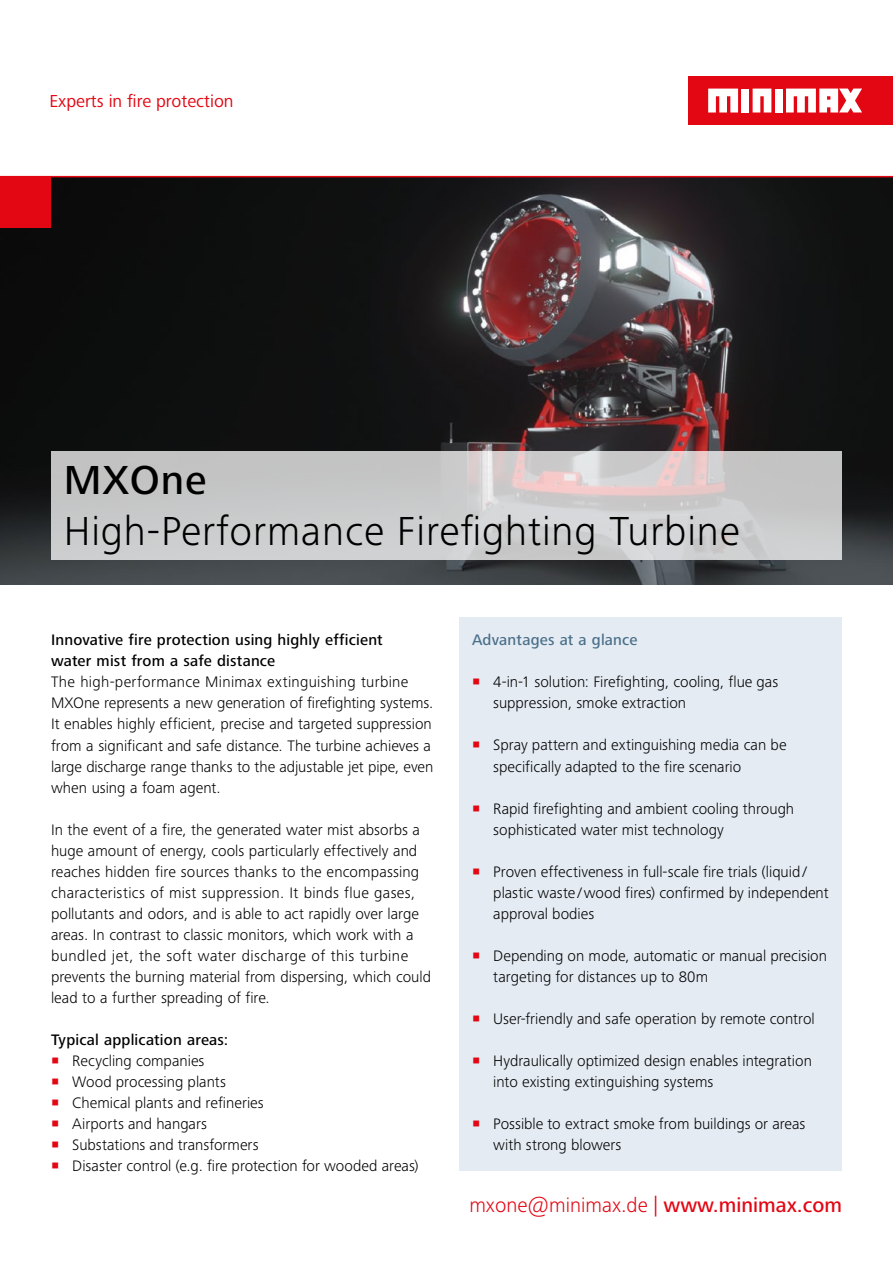
<style>
.page{position:relative;width:893px;height:1263px;background:#fff}
.page>*{position:absolute;margin:0;border:0;box-sizing:border-box;transform-origin:0 0}
.t1{font:300 42px/50.4px "Frutiger Next Pro";letter-spacing:.02em;color:#000}
.t2{font:300 21px "Frutiger Next Pro";color:#e30613}
.t3{font:18px "Frutiger Next Pro";color:#e30613}
.copy_10_5_14{font:300 15.75px/21px "Frutiger Next Pro";color:#000}
.Absatz-HL_10_5_14_me{font:500 15.75px/21px "Frutiger Next Pro";letter-spacing:.01em;color:#000}
.Absatz-HL_10_5_14_me-2{font:500 15.75px "Frutiger Next Pro";letter-spacing:.01em;color:#4a6f8a}
.s1{font-weight:500}
</style>
<div class="page">
<img style="left:0;top:177px;width:893px;height:408px">
<svg style="left:51px;top:451px;width:791px;height:108px;background:#cccacb"></svg>
<div style="left:459px;top:617px;width:383px;height:553px;background:#e4ebf2"></div>
<div style="left:689px;top:77px;width:204px;height:48px;background:#e30613"></div>
<div style="left:775px;top:89px;width:8px;height:23px;background:#fff"></div>
<svg style="left:753px;top:89px;width:18px;height:24px"></svg>
<div style="left:741px;top:89px;width:8px;height:24px;background:#fff"></div>
<svg style="left:708px;top:89px;width:30px;height:24px"></svg>
<svg style="left:786px;top:89px;width:76px;height:24px"></svg>
<div style="left:0;top:177px;width:51px;height:51px;background:#e30613"></div>
<hr style="left:0;top:176px;width:893px;height:1px;background:#e30613">
<p class="t3" style="left:50px;top:91px;width:186px">Experts in fire protection</p>
<p class="t1" style="left:64px;top:455px;width:678px"><span class="s1">MXOne<br></span>High-Performance Firefighting Turbine</p>
<p class="Absatz-HL_10_5_14_me" style="left:51px;top:630px;width:333px">Innovative fire protection using highly efficient water mist from a safe distance</p>
<p class="copy_10_5_14" style="left:51px;top:672px;width:384px">The high-performance Minimax extinguishing turbine MXOne represents a new generation of firefighting systems.<br>It enables highly efficient, precise and targeted suppression from a significant and safe distance. The turbine achieves a large discharge range thanks to the adjustable jet pipe, even when using a foam agent.</p>
<p class="copy_10_5_14" style="left:51px;top:819px;width:381px">In the event of a fire, the generated water mist absorbs a huge amount of energy, cools particularly effectively and reaches hidden fire sources thanks to the encompassing characteristics of mist suppression. It binds flue gases, pollutants and odors, and is able to act rapidly over large areas. In contrast to classic monitors, which work with a bundled jet, the soft water discharge of this turbine prevents the burning material from dispersing, which could lead to a further spreading of fire.</p>
<p class="Absatz-HL_10_5_14_me" style="left:51px;top:1029px;width:179px">Typical application areas:</p>
<p class="copy_10_5_14" style="left:72px;top:1050px;width:134px">Recycling companies</p>
<p class="copy_10_5_14" style="left:72px;top:1071px;width:155px">Wood processing plants</p>
<p class="copy_10_5_14" style="left:72px;top:1092px;width:193px">Chemical plants and refineries</p>
<p class="copy_10_5_14" style="left:72px;top:1113px;width:136px">Airports and hangars</p>
<p class="copy_10_5_14" style="left:72px;top:1134px;width:188px">Substations and transformers</p>
<p class="copy_10_5_14" style="left:72px;top:1155px;width:348px">Disaster control (e.g. fire protection for wooded areas)</p>
<p class="Absatz-HL_10_5_14_me-2" style="left:472px;top:631px;width:167px">Advantages at a glance</p>
<p class="copy_10_5_14" style="left:493px;top:672px;width:286px">4-in-1 solution: Firefighting, cooling, flue gas suppression, smoke extraction</p>
<p class="copy_10_5_14" style="left:493px;top:735px;width:295px">Spray pattern and extinguishing media can be specifically adapted to the fire scenario</p>
<p class="copy_10_5_14" style="left:493px;top:798px;width:302px">Rapid firefighting and ambient cooling through sophisticated water mist technology</p>
<p class="copy_10_5_14" style="left:493px;top:861px;width:337px">Proven effectiveness in full-scale fire trials (liquid/ plastic waste /wood fires) confirmed by independent approval bodies</p>
<p class="copy_10_5_14" style="left:493px;top:945px;width:335px">Depending on mode, automatic or manual precision targeting for distances up to 80m</p>
<p class="copy_10_5_14" style="left:493px;top:1008px;width:323px">User-friendly and safe operation by remote control</p>
<p class="copy_10_5_14" style="left:493px;top:1050px;width:320px">Hydraulically optimized design enables integration into existing extinguishing systems</p>
<p class="copy_10_5_14" style="left:493px;top:1113px;width:314px">Possible to extract smoke from buildings or areas with strong blowers</p>
<p class="t2" style="left:469px;top:1193px;width:374px">mxone@minimax.de | <span class="s1">www.minimax.com</span></p>
</div>
